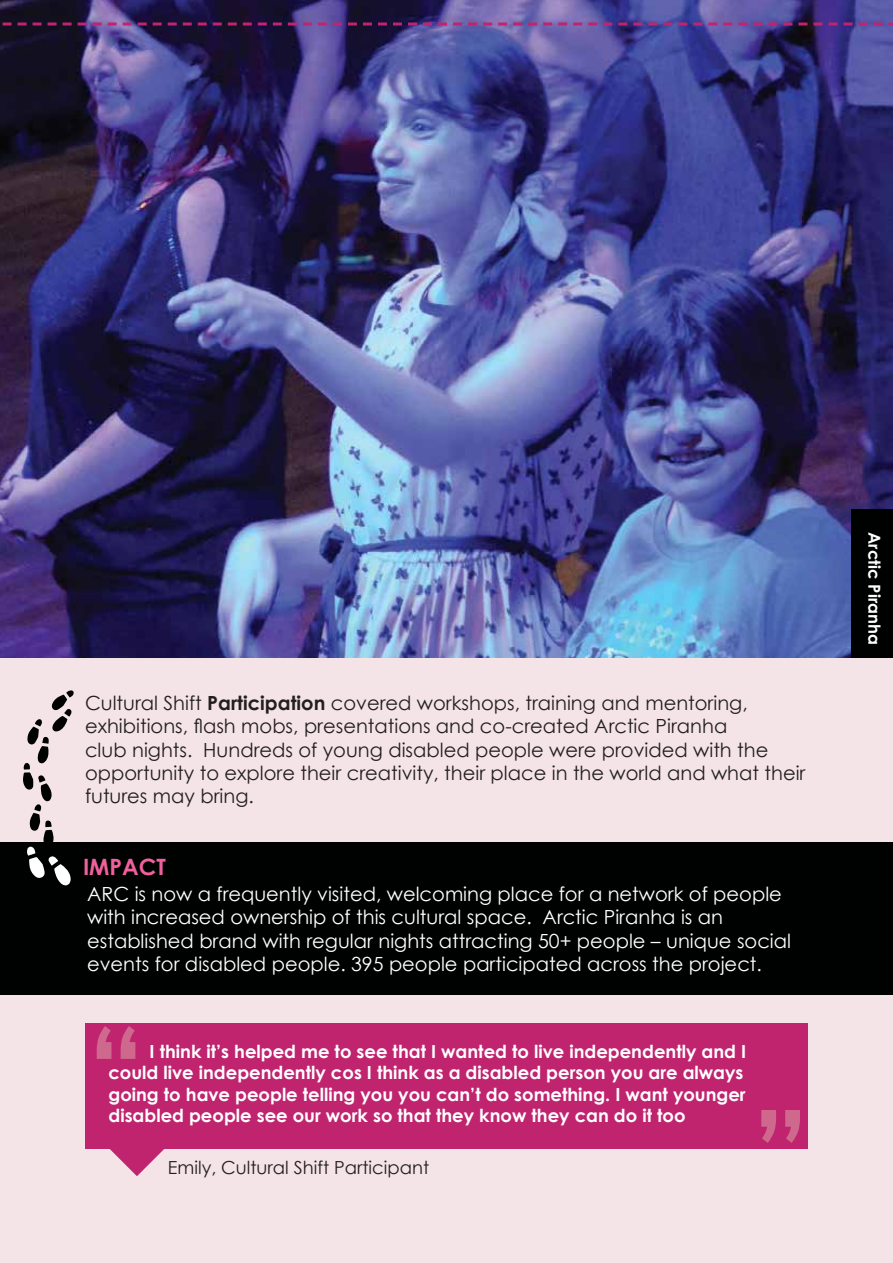
<style>
.page{position:relative;width:893px;height:1263px;background:#fff}
.page>*{position:absolute;margin:0;border:0;box-sizing:border-box;transform-origin:0 0}
.t1{font:700 120px "Century Gothic";color:#ce688d}
.t2{font:700 22.5px "Century Gothic";color:#f0609d}
.t3{font:19.5px/23.4px "Century Gothic";color:#231f20}
.t4{font:19.5px/23.4px "Century Gothic";color:#fff}
.t5{font:700 18px/21.6px "Century Gothic";color:#fff}
.t6{font:18px "Century Gothic";color:#231f20}
.t7{font:700 16.5px "Century Gothic";color:#fff}
.s1{font-weight:700}
</style>
<div class="page">
<div style="left:0;top:657px;width:893px;height:606px;background:#f4e4e8"></div>
<img style="left:0;top:0;width:893px;height:657px">
<div style="left:85px;top:1023px;width:723px;height:126px;background:#c0246f"></div>
<svg style="left:108px;top:1149px;width:58px;height:27px;background:#db89ae"></svg>
<div style="left:0;top:842px;width:893px;height:153px;background:#000101"></div>
<svg style="left:23px;top:690px;width:51px;height:196px"></svg>
<svg style="left:0;top:23px;width:893px;height:3px;background:#802f72"></svg>
<div style="left:851px;top:509px;width:42px;height:148px;background:#000101"></div>
<p class="t3" style="left:85px;top:691px;width:722px">Cultural Shift <span class="s1">Participation</span> covered workshops, training and mentoring, exhibitions, flash mobs, presentations and co-created Arctic Piranha<br>club nights. Hundreds of young disabled people were provided with the opportunity to explore their creativity, their place in the world and what their futures may bring.</p>
<p class="t2" style="left:83px;top:850px;width:84px">IMPACT</p>
<p class="t4" style="left:87px;top:882px;width:705px">ARC is now a frequently visited, welcoming place for a network of people with increased ownership of this cultural space. Arctic Piranha is an established brand with regular nights attracting 50+ people – unique social events for disabled people. 395 people participated across the project.</p>
<h1 class="t1" style="left:87px;top:980px;width:59px">“</h1>
<p class="t5" style="left:108px;top:1039px;width:639px;text-indent:41px">I think it’s helped me to see that I wanted to live independently and I could live independently cos I think as a disabled person you are always going to have people telling you you can’t do something. I want younger disabled people see our work so that they know they can do it too</p>
<p class="t6" style="left:168px;top:1157px;width:263px">Emily, Cultural Shift Participant</p>
<h1 class="t1" style="left:752px;top:1064px;width:59px">”</h1>
<p class="t7" style="left:887px;top:532px;width:114px;rotate:90deg">Arctic Piranha</p>
</div>
